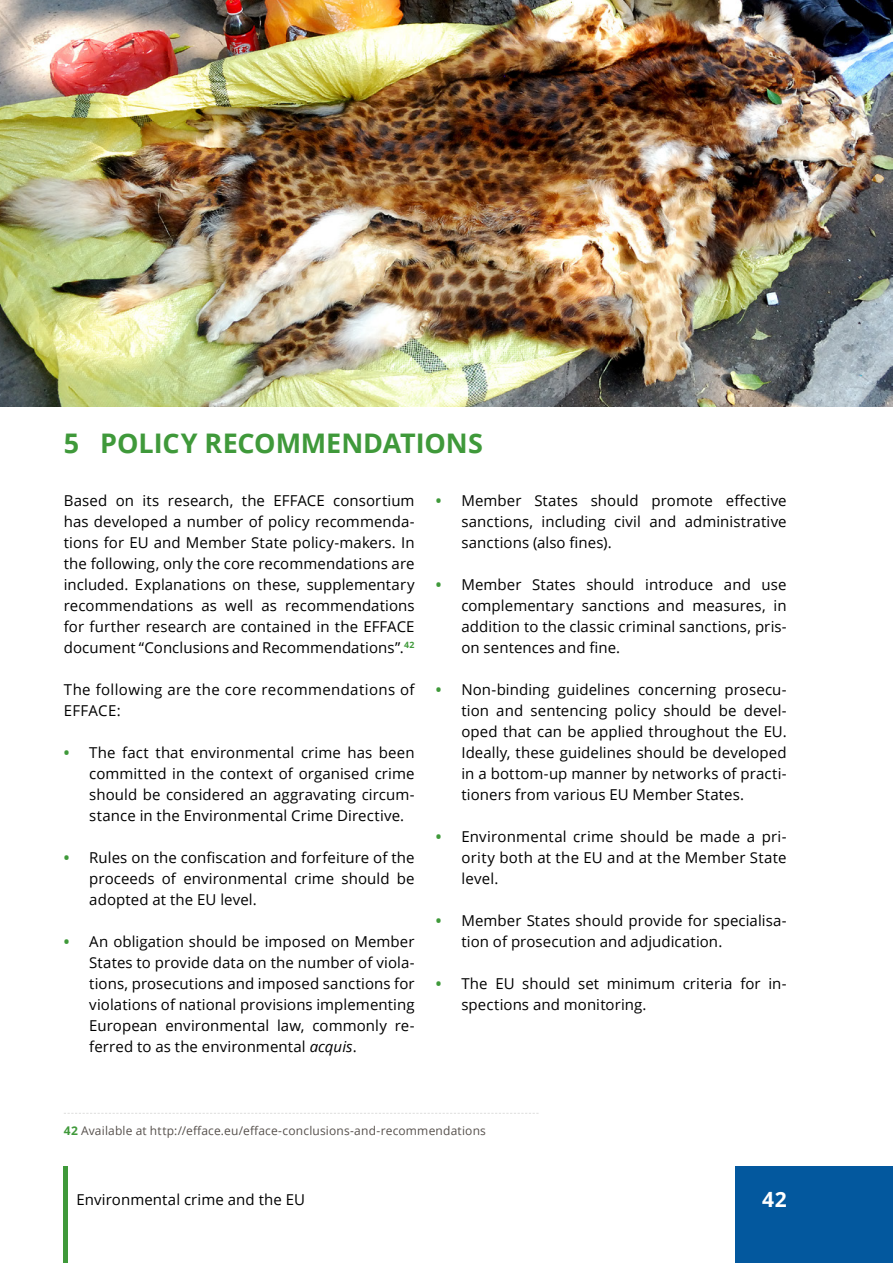
<style>
.page{position:relative;width:893px;height:1263px;background:#fff}
.page>*{position:absolute;margin:0;border:0;box-sizing:border-box;transform-origin:0 0}
.Heading_1{font:700 27px "Open Sans";letter-spacing:-.005em;color:#3f993a}
.t1{font:700 21px "Open Sans";color:#fff}
.Bodytext{font:15px/21px "Open Sans";letter-spacing:.005em;color:#000;text-align:justify}
.Bodytext-2{font:15px/21px "Open Sans";letter-spacing:.025em;color:#000}
.Heading_2{font:12px "Open Sans";letter-spacing:.015em;color:#57514d}
.s1{font-weight:700;color:#3f993a}
.s2{font-style:italic}
</style>
<div class="page">
<div style="left:735px;top:1166px;width:158px;height:97px;background:#03589e"></div>
<hr style="left:64px;top:1166px;width:4px;height:97px;background:#3f993a">
<img style="left:0;top:0;width:893px;height:407px">
<svg style="left:64px;top:1113px;width:475px;height:1px"></svg>
<p class="Heading_1" style="left:64px;top:424px;width:421px">5 POLICY RECOMMENDATIONS</p>
<p class="Bodytext" style="left:64px;top:489px;width:352px">Based on its research, the EFFACE consortium has developed a number of policy recommenda&shy;tions for EU and Member State policy-makers. In the following, only the core recommendations are included. Explanations on these, supplementary recommendations as well as recommendations for further research are contained in the EFFACE document “Conclusions and Recommendations”.<sup>42</sup></p>
<p class="Bodytext-2" style="left:64px;top:678px;width:352px">The following are the core recommendations of<br>EFFACE:</p>
<p class="Bodytext" style="left:89px;top:741px;width:327px;text-indent:-26px"><span class="s1">•</span> The fact that environmental crime has been committed in the context of organised crime should be considered an aggravating circum&shy;stance in the Environmental Crime Directive.</p>
<p class="Bodytext" style="left:89px;top:846px;width:327px;text-indent:-26px"><span class="s1">•</span> Rules on the confiscation and forfeiture of the proceeds of environmental crime should be adopted at the EU level.</p>
<p class="Bodytext" style="left:89px;top:930px;width:327px;text-indent:-26px"><span class="s1">•</span> An obligation should be imposed on Member States to provide data on the number of viola&shy;tions, prosecutions and imposed sanctions for violations of national provisions implementing European environmental law, commonly re&shy;ferred to as the environmental <span class="s2">acquis</span>.</p>
<p class="Bodytext" style="left:461px;top:489px;width:327px;text-indent:-26px"><span class="s1">•</span> Member States should promote effective sanctions, including civil and administrative sanctions (also fines).</p>
<p class="Bodytext" style="left:461px;top:573px;width:327px;text-indent:-26px"><span class="s1">•</span> Member States should introduce and use complementary sanctions and measures, in addition to the classic criminal sanctions, pris&shy;on sentences and fine.</p>
<p class="Bodytext" style="left:461px;top:678px;width:327px;text-indent:-26px"><span class="s1">•</span> Non-binding guidelines concerning prosecu&shy;tion and sentencing policy should be devel&shy;oped that can be applied throughout the EU.<br>Ideally, these guidelines should be developed in a bottom-up manner by networks of practi&shy;tioners from various EU Member States.</p>
<p class="Bodytext" style="left:461px;top:825px;width:327px;text-indent:-26px"><span class="s1">•</span> Environmental crime should be made a pri&shy;ority both at the EU and at the Member State level.</p>
<p class="Bodytext" style="left:461px;top:909px;width:327px;text-indent:-26px"><span class="s1">•</span> Member States should provide for specialisa&shy;tion of prosecution and adjudication.</p>
<p class="Bodytext" style="left:461px;top:972px;width:327px;text-indent:-26px"><span class="s1">•</span> The EU should set minimum criteria for in&shy;spections and monitoring.</p>
<p class="Heading_2" style="left:64px;top:1122px;width:424px"><span class="s1">42</span> Available at http://efface.eu/efface-conclusions-and-recommendations</p>
<p class="Bodytext" style="left:77px;top:1188px;width:230px">Environmental crime and the EU</p>
<h2 class="t1" style="left:762px;top:1185px;width:26px">42</h2>
</div>
